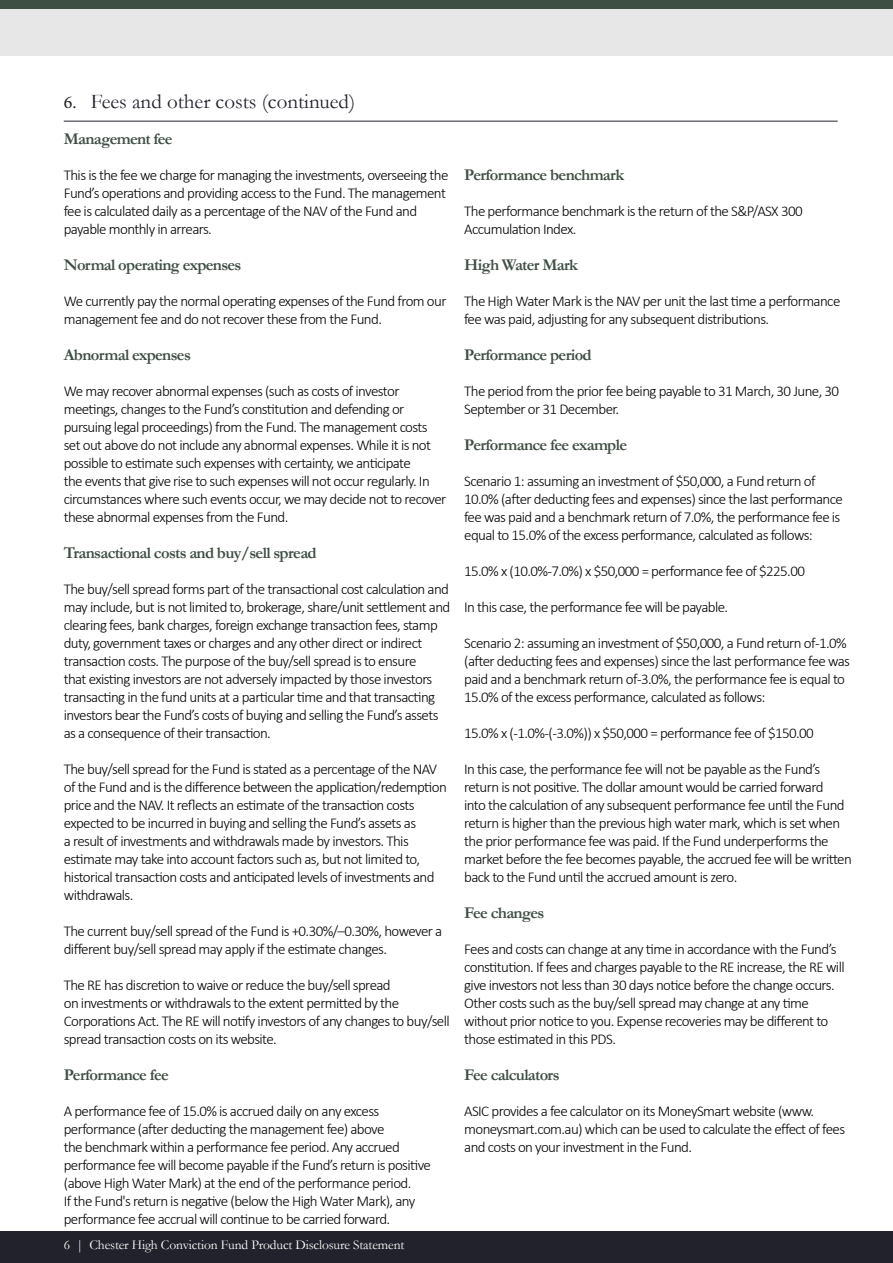
<style>
.page{position:relative;width:893px;height:1263px;background:#fff}
.page>*{position:absolute;margin:0;border:0;box-sizing:border-box;transform-origin:0 0}
.t1{font:21px "Garamond";color:#22222c}
.t2{font:700 16.5px "Garamond";letter-spacing:-.04em;color:#3f4e43}
.t3{font:300 15px/18px "Calibri";letter-spacing:-.04em;color:#000}
.t4{font:13.5px "Garamond";letter-spacing:-.01em;color:#fff}
.s1{font-family:"Minion Pro";font-size:18px;color:#231f20}
</style>
<div class="page">
<div style="left:0;top:0;width:893px;height:55px;background:#e7e7e7"></div>
<div style="left:0;top:0;width:893px;height:9px;background:#3f4e43"></div>
<div style="left:0;top:1231px;width:893px;height:32px;background:#22222c"></div>
<hr style="left:64px;top:121px;width:774px;height:1px;background:#22222c">
<p class="t1" style="left:64px;top:87px;width:293px"><span class="s1">6.</span> Fees and other costs (continued)</p>
<p class="t2" style="left:64px;top:128px;width:110px">Management fee</p>
<p class="t3" style="left:64px;top:166px;width:386px">This is the fee we charge for managing the investments, overseeing the Fund’s operations and providing access to the Fund. The management fee is calculated daily as a percentage of the NAV of the Fund and payable monthly in arrears.</p>
<p class="t2" style="left:64px;top:254px;width:179px">Normal operating expenses</p>
<p class="t3" style="left:64px;top:292px;width:384px">We currently pay the normal operating expenses of the Fund from our management fee and do not recover these from the Fund.</p>
<p class="t2" style="left:64px;top:344px;width:129px">Abnormal expenses</p>
<p class="t3" style="left:64px;top:382px;width:384px">We may recover abnormal expenses (such as costs of investor meetings, changes to the Fund’s constitution and defending or pursuing legal proceedings) from the Fund. The management costs set out above do not include any abnormal expenses. While it is not possible to estimate such expenses with certainty, we anticipate<br>the events that give rise to such expenses will not occur regularly. In circumstances where such events occur, we may decide not to recover these abnormal expenses from the Fund.</p>
<p class="t2" style="left:64px;top:542px;width:254px">Transactional costs and buy/sell spread</p>
<p class="t3" style="left:64px;top:580px;width:388px">The buy/sell spread forms part of the transactional cost calculation and may include, but is not limited to, brokerage, share/unit settlement and clearing fees, bank charges, foreign exchange transaction fees, stamp duty, government taxes or charges and any other direct or indirect transaction costs. The purpose of the buy/sell spread is to ensure<br>that existing investors are not adversely impacted by those investors transacting in the fund units at a particular time and that transacting investors bear the Fund’s costs of buying and selling the Fund’s assets as a consequence of their transaction.</p>
<p class="t3" style="left:64px;top:760px;width:384px">The buy/sell spread for the Fund is stated as a percentage of the NAV of the Fund and is the difference between the application/redemption price and the NAV. It reflects an estimate of the transaction costs expected to be incurred in buying and selling the Fund’s assets as<br>a result of investments and withdrawals made by investors. This estimate may take into account factors such as, but not limited to, historical transaction costs and anticipated levels of investments and withdrawals.</p>
<p class="t3" style="left:64px;top:922px;width:380px">The current buy/sell spread of the Fund is +0.30%/–0.30%, however a different buy/sell spread may apply if the estimate changes.</p>
<p class="t3" style="left:64px;top:976px;width:387px">The RE has discretion to waive or reduce the buy/sell spread<br>on investments or withdrawals to the extent permitted by the Corporations Act. The RE will notify investors of any changes to buy/sell spread transaction costs on its website.</p>
<p class="t2" style="left:64px;top:1064px;width:107px">Performance fee</p>
<p class="t3" style="left:64px;top:1102px;width:369px">A performance fee of 15.0% is accrued daily on any excess performance (after deducting the management fee) above<br>the benchmark within a performance fee period. Any accrued performance fee will become payable if the Fund’s return is positive (above High Water Mark) at the end of the performance period.<br>If the Fund's return is negative (below the High Water Mark), any performance fee accrual will continue to be carried forward.</p>
<p class="t4" style="left:64px;top:1236px;width:342px">6 | Chester High Conviction Fund Product Disclosure Statement</p>
<p class="t2" style="left:464px;top:164px;width:161px">Performance benchmark</p>
<p class="t3" style="left:464px;top:202px;width:340px">The performance benchmark is the return of the S&amp;P/ASX 300<br>Accumulation Index.</p>
<p class="t2" style="left:464px;top:254px;width:115px">High Water Mark</p>
<p class="t3" style="left:464px;top:292px;width:378px">The High Water Mark is the NAV per unit the last time a performance fee was paid, adjusting for any subsequent distributions.</p>
<p class="t2" style="left:464px;top:344px;width:129px">Performance period</p>
<p class="t3" style="left:464px;top:382px;width:376px">The period from the prior fee being payable to 31 March, 30 June, 30<br>September or 31 December.</p>
<p class="t2" style="left:464px;top:434px;width:164px">Performance fee example</p>
<p class="t3" style="left:464px;top:472px;width:380px">Scenario 1: assuming an investment of $50,000, a Fund return of 10.0% (after deducting fees and expenses) since the last performance fee was paid and a benchmark return of 7.0%, the performance fee is equal to 15.0% of the excess performance, calculated as follows:</p>
<p class="t3" style="left:464px;top:562px;width:342px">15.0% x (10.0%-7.0%) x $50,000 = performance fee of $225.00</p>
<p class="t3" style="left:464px;top:598px;width:266px">In this case, the performance fee will be payable.</p>
<p class="t3" style="left:464px;top:634px;width:387px">Scenario 2: assuming an investment of $50,000, a Fund return of-1.0% (after deducting fees and expenses) since the last performance fee was paid and a benchmark return of-3.0%, the performance fee is equal to 15.0% of the excess performance, calculated as follows:</p>
<p class="t3" style="left:464px;top:724px;width:351px">15.0% x (-1.0%-(-3.0%)) x $50,000 = performance fee of $150.00</p>
<p class="t3" style="left:464px;top:760px;width:389px">In this case, the performance fee will not be payable as the Fund’s return is not positive. The dollar amount would be carried forward<br>into the calculation of any subsequent performance fee until the Fund return is higher than the previous high water mark, which is set when the prior performance fee was paid. If the Fund underperforms the market before the fee becomes payable, the accrued fee will be written back to the Fund until the accrued amount is zero.</p>
<p class="t2" style="left:464px;top:902px;width:82px">Fee changes</p>
<p class="t3" style="left:464px;top:940px;width:382px">Fees and costs can change at any time in accordance with the Fund’s constitution. If fees and charges payable to the RE increase, the RE will give investors not less than 30 days notice before the change occurs.<br>Other costs such as the buy/sell spread may change at any time without prior notice to you. Expense recoveries may be different to those estimated in this PDS.</p>
<p class="t2" style="left:464px;top:1064px;width:97px">Fee calculators</p>
<p class="t3" style="left:464px;top:1102px;width:382px">ASIC provides a fee calculator on its MoneySmart website (www. moneysmart.com.au) which can be used to calculate the effect of fees and costs on your investment in the Fund.</p>
</div>
